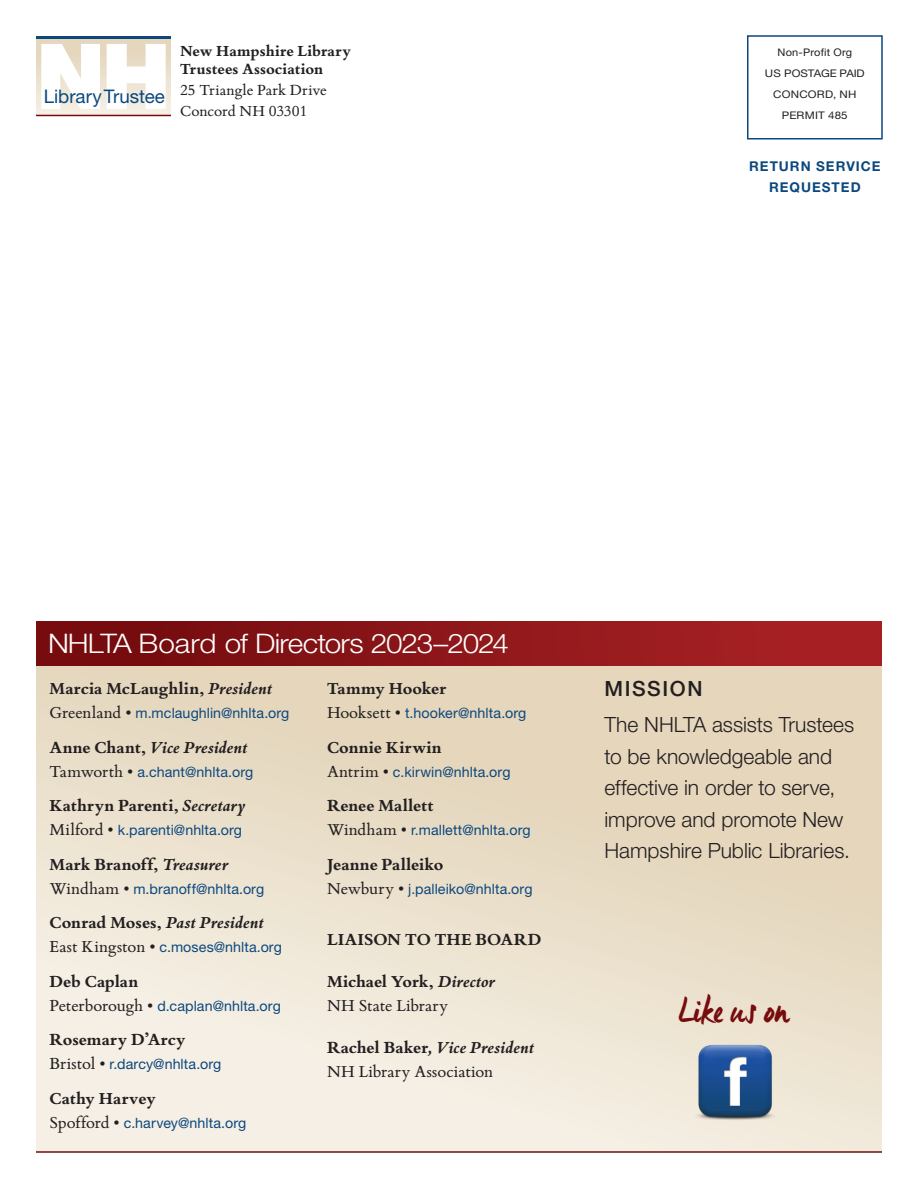
<style>
.page{position:relative;width:918px;height:1188px;background:#fff}
.page>*{position:absolute;margin:0;border:0;box-sizing:border-box;transform-origin:0 0}
.t1{font:36px "Manus";letter-spacing:.01em;color:#760c0e}
.t2{font:300 27px "Helvetica Neue LT Std";letter-spacing:-.03em;color:#fff;scale:1.1 1}
.t3{font:300 21px/31.5px "Helvetica Neue LT Std";color:#231f20}
.t4{font:500 21px "Helvetica Neue LT Std";letter-spacing:.075em;color:#231f20}
.t5{font:18.75px "Helvetica Neue LT Std";color:#0c487e}
.t6{font:700 18px "Bembo Book MT Std";letter-spacing:.01em;color:#231f20}
.t7{font:18px/24px "Bembo Book MT Std";color:#231f20}
.t8{font:italic 700 18px "Bembo Book MT Std";color:#231f20}
.t9{font:700 18px "Bembo Book MT Std";letter-spacing:-.01em;color:#231f20}
.t10{font:700 16.5px/18px "Bembo Book MT Std";letter-spacing:.005em;color:#231f20}
.t11{font:16.5px/21px "Bembo Book MT Std";letter-spacing:-.005em;color:#231f20}
.t12{font:14.25px "Helvetica Neue LT Std";letter-spacing:.005em;color:#0c487e}
.t13{font:700 13.5px/21px "Helvetica Neue LT Std";letter-spacing:.075em;color:#0c487e;text-align:center}
.t14{font:10.5px/21px "Helvetica Neue LT Std";letter-spacing:.015em;color:#231f20;text-align:center;scale:1.05 1}
.s1{font-style:italic}
.s2{font-family:"Bembo Book MT Std";font-size:18px;color:#231f20}
.s3{font-style:normal}
.s4{font-weight:700}
.s5{font-weight:700;font-style:italic}
</style>
<div class="page">
<svg style="left:36px;top:666px;width:846px;height:485px;background:#ebe1cd"></svg>
<div style="left:36px;top:621px;width:846px;height:45px;background:linear-gradient(to right,#710a0c,#ab2326)"></div>
<div style="left:747px;top:35px;width:136px;height:105px;border:2px solid #0c487e"></div>
<div style="left:36px;top:39px;width:135px;height:76px;background:linear-gradient(to bottom,#e2d3b7,#f5f0e5)"></div>
<svg style="left:41px;top:44px;width:125px;height:65px"></svg>
<hr style="left:36px;top:36px;width:135px;height:3px;background:#0c487e">
<hr style="left:36px;top:115px;width:135px;height:1px;background:#760c0e">
<hr style="left:36px;top:1151px;width:846px;height:2px;background:#760c0e">
<img style="left:692px;top:1045px;width:85px;height:75px">
<h3 class="t5" style="left:44px;top:86px;width:123px">LibraryTrustee</h3>
<p class="t10" style="left:180px;top:41px;width:172px">New Hampshire Library<br>Trustees Association</p>
<p class="t11" style="left:180px;top:79px;width:148px">25 Triangle Park Drive<br>Concord NH 03301</p>
<p class="t14" style="left:765px;top:42px;width:97px">Non-Profit Org<br>US POSTAGE PAID<br>CONCORD, NH<br>PERMIT 485</p>
<p class="t13" style="left:749px;top:155px;width:133px">RETURN SERVICE<br>REQUESTED</p>
<h2 class="t2" style="left:48px;top:627px;width:420px">NHLTA Board of Directors 2023–2024</h2>
<p class="t6" style="left:50px;top:677px;width:224px">Marcia McLaughlin, <span class="s1">President</span></p>
<p class="t12" style="left:50px;top:705px;width:241px"><span class="s2">Greenland •</span> m.mclaughlin@nhlta.org</p>
<p class="t8" style="left:50px;top:735px;width:200px"><span class="s3">Anne Chant,</span> Vice President</p>
<p class="t12" style="left:50px;top:763px;width:205px"><span class="s2">Tamworth •</span> a.chant@nhlta.org</p>
<p class="t6" style="left:50px;top:794px;width:197px">Kathryn Parenti, <span class="s1">Secretary</span></p>
<p class="t12" style="left:50px;top:822px;width:194px"><span class="s2">Milford •</span> k.parenti@nhlta.org</p>
<p class="t6" style="left:50px;top:852px;width:180px">Mark Branoff, <span class="s1">Treasurer</span></p>
<p class="t12" style="left:50px;top:880px;width:216px"><span class="s2">Windham •</span> m.branoff@nhlta.org</p>
<p class="t8" style="left:50px;top:911px;width:216px"><span class="s3">Conrad Moses,</span> Past President</p>
<p class="t12" style="left:50px;top:939px;width:234px"><span class="s2">East Kingston •</span> c.moses@nhlta.org</p>
<p class="t6" style="left:50px;top:969px;width:90px">Deb Caplan</p>
<p class="t12" style="left:50px;top:997px;width:233px"><span class="s2">Peterborough •</span> d.caplan@nhlta.org</p>
<p class="t6" style="left:50px;top:1028px;width:138px">Rosemary D’Arcy</p>
<p class="t12" style="left:50px;top:1056px;width:173px"><span class="s2">Bristol •</span> r.darcy@nhlta.org</p>
<p class="t6" style="left:50px;top:1086px;width:108px">Cathy Harvey</p>
<p class="t12" style="left:50px;top:1114px;width:198px"><span class="s2">Spofford •</span> c.harvey@nhlta.org</p>
<p class="t9" style="left:327px;top:677px;width:121px">Tammy Hooker</p>
<p class="t12" style="left:327px;top:705px;width:201px"><span class="s2">Hooksett •</span> t.hooker@nhlta.org</p>
<p class="t6" style="left:327px;top:735px;width:116px">Connie Kirwin</p>
<p class="t12" style="left:327px;top:763px;width:185px"><span class="s2">Antrim •</span> c.kirwin@nhlta.org</p>
<p class="t6" style="left:327px;top:794px;width:108px">Renee Mallett</p>
<p class="t12" style="left:327px;top:822px;width:205px"><span class="s2">Windham •</span> r.mallett@nhlta.org</p>
<p class="t6" style="left:327px;top:852px;width:118px">Jeanne Palleiko</p>
<p class="t12" style="left:327px;top:880px;width:207px"><span class="s2">Newbury •</span> j.palleiko@nhlta.org</p>
<p class="t6" style="left:327px;top:927px;width:216px">LIAISON TO THE BOARD</p>
<p class="t7" style="left:327px;top:968px;width:170px"><span class="s4">Michael York,</span> <span class="s5">Director<br></span>NH State Library</p>
<p class="t7" style="left:327px;top:1034px;width:209px"><span class="s4">Rachel Baker</span><span class="s5">, Vice President<br></span>NH Library Association</p>
<h3 class="t4" style="left:604px;top:676px;width:100px">MISSION</h3>
<h3 class="t3" style="left:604px;top:709px;width:251px">The NHLTA assists Trustees to be knowledgeable and effective in order to serve, improve and promote New<br>Hampshire Public Libraries.</h3>
<h1 class="t1" style="left:679px;top:988px;width:112px">Like us on</h1>
</div>
